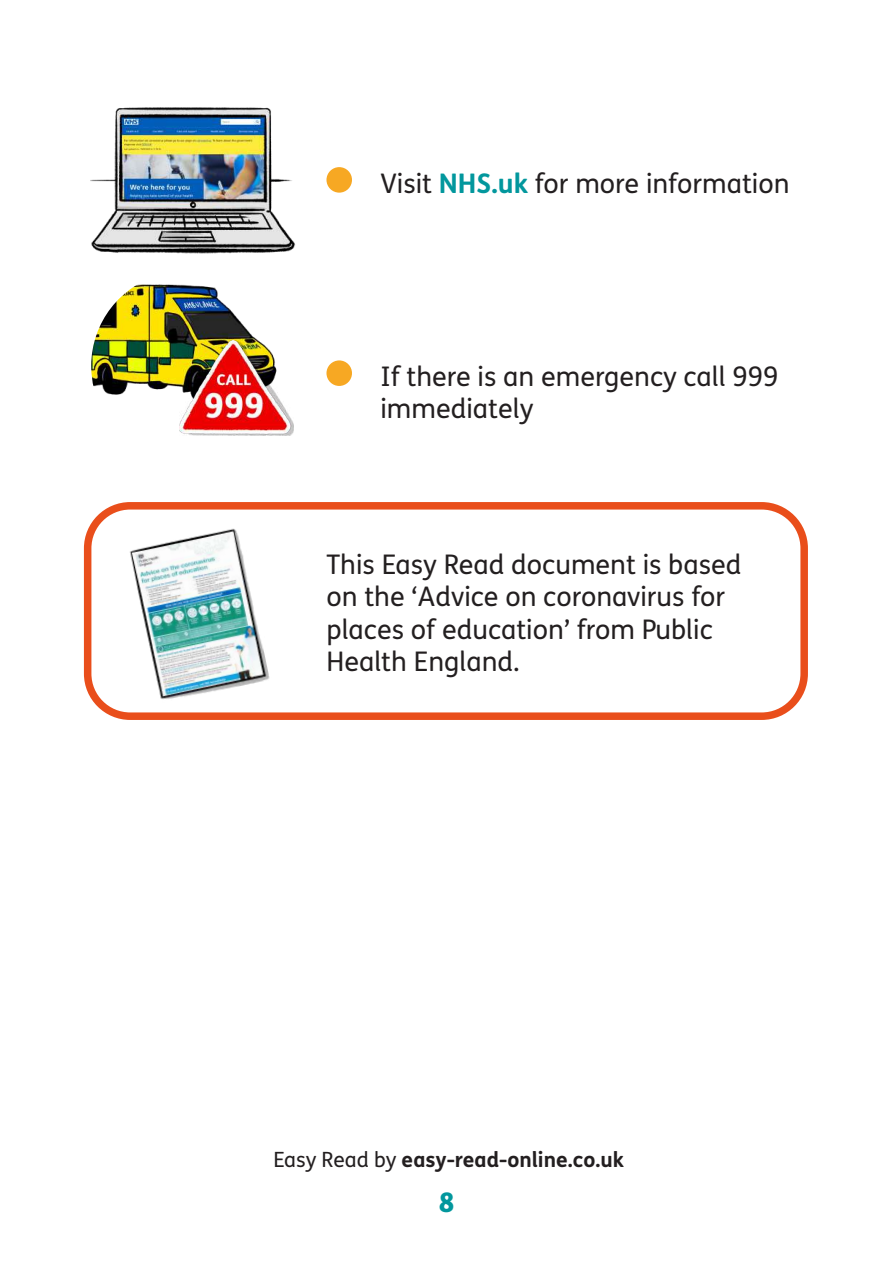
<style>
.page{position:relative;width:893px;height:1263px;background:#fff}
.page>*{position:absolute;margin:0;border:0;box-sizing:border-box;transform-origin:0 0}
.t1{font:27px/32.4px "FS Me";color:#231f20}
.t2{font:800 27px "FS Me";color:#02979d}
.t3{font:700 21px "FS Me";color:#231f20}
.s1{font-weight:700;color:#02979d}
.s2{font-weight:400}
</style>
<div class="page">
<img style="left:90px;top:107px;width:206px;height:147px">
<div style="left:326px;top:167px;width:26px;height:26px;background:#f7a823;border-radius:50%"></div>
<div style="left:326px;top:360px;width:26px;height:26px;background:#f7a823;border-radius:50%"></div>
<div style="left:84px;top:502px;width:724px;height:218px;border:8px solid #e94e1b;border-radius:43px"></div>
<img style="left:130px;top:528px;width:140px;height:172px">
<img style="left:91px;top:284px;width:167px;height:111px">
<img style="left:180px;top:340px;width:113px;height:95px">
<p class="t1" style="left:380px;top:166px;width:411px">Visit <span class="s1">NHS.uk</span> for more information</p>
<p class="t1" style="left:380px;top:360px;width:400px">If there is an emergency call 999 immediately</p>
<p class="t1" style="left:326px;top:548px;width:416px">This Easy Read document is based on the ‘Advice on coronavirus for places of education’ from Public<br>Health England.</p>
<p class="t3" style="left:273px;top:1143px;width:352px"><span class="s2">Easy Read by</span> easy-read-online.co.uk</p>
<p class="t2" style="left:439px;top:1181px;width:17px">8</p>
</div>
